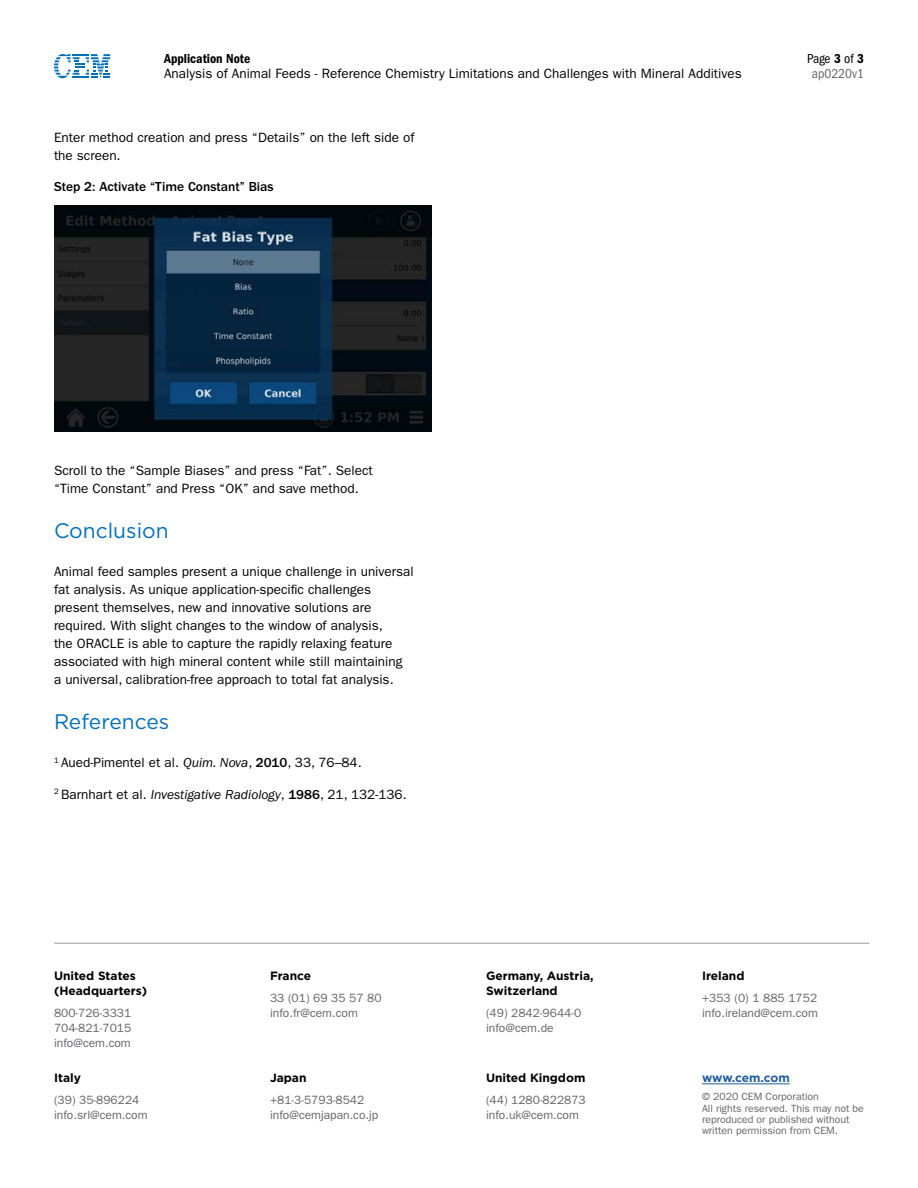
<style>
.page{position:relative;width:918px;height:1188px;background:#fff}
.page>*{position:absolute;margin:0;border:0;box-sizing:border-box;transform-origin:0 0}
.Subtitle{font:21px "Gotham HTF";color:#006fba}
.Paragraph{font:13.5px/18px "ITC Franklin Gothic Std";color:#000}
.Paragraph-2{font:500 13.5px "ITC Franklin Gothic Std";color:#000}
.t1{font:condensed 13.5px/15px "ITC Franklin Gothic Std";color:#636466;text-align:center}
.t2{font:13.5px "ITC Franklin Gothic Std Dm Cd";color:#000}
.t3{font:12px/15px "ITC Franklin Gothic Std";color:#636466}
.t4{font:700 12px/15px "Gotham HTF";color:#000}
.t5{font:700 12px "Gotham HTF";letter-spacing:-.01em;color:#215e9e}
.t6{font:10.5px/11.2px "ITC Franklin Gothic Std";color:#636466}
.s1{color:#000}
.s2{font-family:"ITC Franklin Gothic Std Dm Cd";font-stretch:normal;color:#000}
.s3{font-style:italic}
.s4{font-weight:500}
</style>
<div class="page">
<hr style="left:702px;top:1084px;width:88px;height:1px;background:#215e9e">
<hr style="left:54px;top:943px;width:815px;height:1px;background:#939598">
<svg style="left:54px;top:54px;width:56px;height:24px"></svg>
<img style="left:54px;top:206px;width:378px;height:226px">
<p class="t2" style="left:164px;top:51px;width:88px">Application Note</p>
<p class="Paragraph" style="left:164px;top:65px;width:579px">Analysis of Animal Feeds - Reference Chemistry Limitations and Challenges with Mineral Additives</p>
<p class="Paragraph" style="left:54px;top:128px;width:362px">Enter method creation and press “Details” on the left side of the screen.</p>
<p class="Paragraph-2" style="left:54px;top:179px;width:221px">Step 2: Activate “Time Constant” Bias</p>
<p class="t1" style="left:807px;top:51px;width:58px"><span class="s1">Page</span> <span class="s2">3</span> <span class="s1">of</span> <span class="s2">3 </span>ap0220v1</p>
<p class="Paragraph" style="left:54px;top:461px;width:320px">Scroll to the “Sample Biases” and press “Fat”. Select “Time Constant” and Press “OK” and save method.</p>
<p class="Subtitle" style="left:54px;top:519px;width:116px">Conclusion</p>
<p class="Paragraph" style="left:54px;top:562px;width:361px">Animal feed samples present a unique challenge in universal fat analysis. As unique application-specific challenges present themselves, new and innovative solutions are required. With slight changes to the window of analysis,<br>the ORACLE is able to capture the rapidly relaxing feature associated with high mineral content while still maintaining<br>a universal, calibration-free approach to total fat analysis.</p>
<p class="Subtitle" style="left:54px;top:710px;width:117px">References</p>
<p class="Paragraph" style="left:54px;top:754px;width:309px"><sup>1</sup> Aued-Pimentel et al. <span class="s3">Quim. Nova</span>, <span class="s4">2010</span>, 33, 76–84.</p>
<p class="Paragraph" style="left:54px;top:785px;width:354px"><sup>2</sup> Barnhart et al. <span class="s3">Investigative Radiology</span>, <span class="s4">1986</span>, 21, 132-136.</p>
<p class="t4" style="left:54px;top:968px;width:95px">United States (Headquarters)</p>
<p class="t3" style="left:54px;top:1005px;width:79px;text-align:justify">800-726-3331<br>704-821-7015 info@cem.com</p>
<p class="t4" style="left:54px;top:1070px;width:28px">Italy</p>
<p class="t3" style="left:54px;top:1093px;width:95px">(39) 35-896224 info.srl@cem.com</p>
<p class="t4" style="left:270px;top:968px;width:43px">France</p>
<p class="t3" style="left:270px;top:990px;width:113px">33 (01) 69 35 57 80 info.fr@cem.com</p>
<p class="t4" style="left:270px;top:1070px;width:38px">Japan</p>
<p class="t3" style="left:270px;top:1093px;width:110px">+81-3-5793-8542 info@cemjapan.co.jp</p>
<p class="t4" style="left:486px;top:968px;width:109px">Germany, Austria,<br>Switzerland</p>
<p class="t3" style="left:486px;top:1005px;width:97px">(49) 2842-9644-0 info@cem.de</p>
<p class="t4" style="left:486px;top:1070px;width:101px">United Kingdom</p>
<p class="t3" style="left:486px;top:1093px;width:101px">(44) 1280-822873 info.uk@cem.com</p>
<p class="t4" style="left:702px;top:968px;width:44px">Ireland</p>
<p class="t3" style="left:702px;top:990px;width:117px">+353 (0) 1 885 1752 info.ireland@cem.com</p>
<p class="t5" style="left:702px;top:1071px;width:89px">www.cem.com</p>
<p class="t6" style="left:702px;top:1091px;width:163px">© 2020 CEM Corporation<br>All rights reserved. This may not be reproduced or published without written permission from CEM.</p>
</div>
